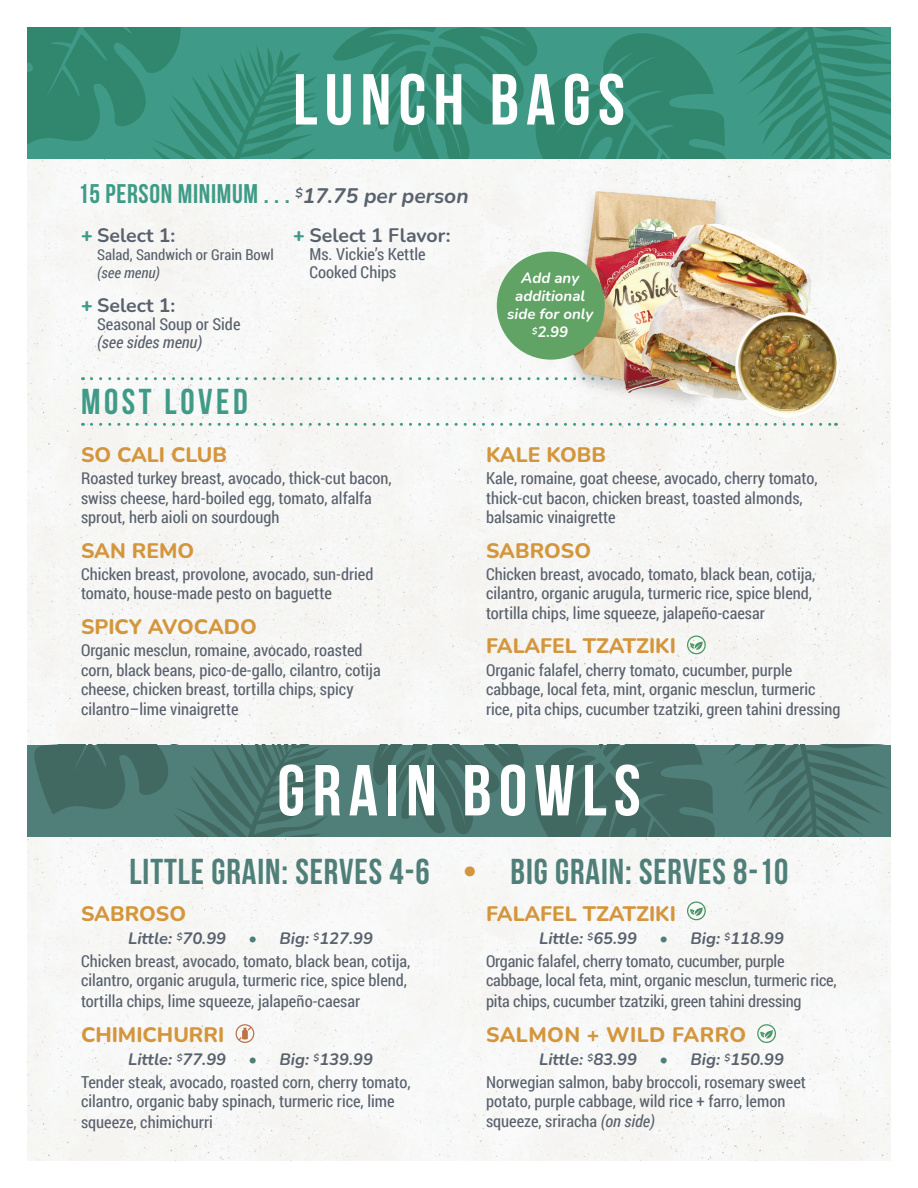
<style>
.page{position:relative;width:918px;height:1188px;background:#fff}
.page>*{position:absolute;margin:0;border:0;box-sizing:border-box;transform-origin:0 0}
.Headline{font:700 72px "Bebas Neue";letter-spacing:.1em;color:#fff}
.Grain_Subhead{font:700 36px "Bebas Neue";letter-spacing:.025em;color:#4f7f78}
.Lunch_Bags_Small_Subhead{font:700 36px "Bebas Neue";letter-spacing:.1em;color:#3f9b87}
.Lunch_Bags_Subhead{font:700 27px "Bebas Neue";letter-spacing:.025em;color:#3f9b87}
.Lunch_Bags_Menu_Item_Title{font:800 21px "Nunito";color:#d4963c}
.Grain_Menu_Item_Title{font:800 21px "Nunito";color:#d4963c}
.Grain_Menu_Item_Title-2{font:800 21px "Nunito";letter-spacing:.02em;color:#d4963c}
.t1{font:700 19.5px "Nunito";color:#59616d}
.Lunch_Bags_Menu_Item{font:16.5px/19.5px "Roboto Condensed";color:#59616d}
.Grain_Menu_Item{font:16.5px/19.5px "Roboto Condensed";color:#59616d}
.Grain_Prices{font:italic 700 16.5px "Nunito";color:#59616d}
.t2{font:15px/18px "Roboto Condensed";color:#59616d}
.Bubble_Text{font:italic 700 15px/18px "Nunito";color:#fff;text-align:center}
.s1{font-family:"Nunito";font-style:italic;font-size:21px;color:#59616d}
.s2{font-family:"Quicksand";color:#3f9b87}
.s3{font-style:italic}
.s4{color:#d4963c}
.s5{font-weight:300;font-style:normal;color:#4f7f78}
</style>
<div class="page">
<div style="left:27px;top:158px;width:864px;height:1003px;background:#f7f7f6"></div>
<svg style="left:91px;top:377px;width:471px;height:3px"></svg>
<svg style="left:91px;top:423px;width:746px;height:3px"></svg>
<svg style="left:27px;top:27px;width:291px;height:131px;background:#38917b"></svg>
<svg style="left:327px;top:27px;width:564px;height:131px;background:#38907a"></svg>
<svg style="left:27px;top:745px;width:304px;height:91px;background:#49756e"></svg>
<svg style="left:339px;top:745px;width:552px;height:91px;background:#48746d"></svg>
<img style="left:562px;top:187px;width:278px;height:231px">
<div style="left:497px;top:252px;width:108px;height:108px;background:#60a365;border-radius:50%"></div>
<svg style="left:687px;top:902px;width:19px;height:18px"></svg>
<svg style="left:687px;top:636px;width:19px;height:18px"></svg>
<svg style="left:236px;top:1024px;width:18px;height:19px"></svg>
<svg style="left:757px;top:1024px;width:19px;height:19px"></svg>
<p class="Headline" style="left:293px;top:60px;width:333px">LUNCH BAGS</p>
<p class="Lunch_Bags_Subhead" style="left:78px;top:179px;width:392px">15 PERSON MINIMUM . . . <sup>$</sup><span class="s1">17.75 per person</span></p>
<p class="t1" style="left:81px;top:222px;width:96px"><span class="s2">+</span> Select 1:</p>
<p class="t2" style="left:97px;top:245px;width:178px">Salad, Sandwich or Grain Bowl <span class="s3">(see menu)</span></p>
<p class="t1" style="left:81px;top:291px;width:96px"><span class="s2">+</span> Select 1:</p>
<p class="Lunch_Bags_Menu_Item" style="left:97px;top:314px;width:145px;line-height:18px">Seasonal Soup or Side <span class="s3">(see sides menu)</span></p>
<p class="Lunch_Bags_Small_Subhead" style="left:81px;top:382px;width:168px">MOST LOVED</p>
<p class="t1" style="left:293px;top:222px;width:159px"><span class="s2">+</span> Select 1 Flavor:</p>
<p class="Lunch_Bags_Menu_Item" style="left:309px;top:245px;width:118px;line-height:18px">Ms. Vickie’s Kettle<br>Cooked Chips</p>
<p class="Lunch_Bags_Menu_Item_Title" style="left:81px;top:440px;width:148px">SO CALI CLUB</p>
<p class="Lunch_Bags_Menu_Item" style="left:81px;top:468px;width:312px">Roasted turkey breast, avocado, thick-cut bacon, swiss cheese, hard-boiled egg, tomato, alfalfa sprout, herb aioli on sourdough</p>
<p class="Lunch_Bags_Menu_Item_Title" style="left:81px;top:535px;width:115px">SAN REMO</p>
<p class="Lunch_Bags_Menu_Item" style="left:81px;top:564px;width:294px">Chicken breast, provolone, avocado, sun-dried tomato, house-made pesto on baguette</p>
<p class="Lunch_Bags_Menu_Item_Title" style="left:81px;top:612px;width:177px">SPICY AVOCADO</p>
<p class="Lunch_Bags_Menu_Item" style="left:81px;top:640px;width:301px">Organic mesclun, romaine, avocado, roasted corn, black beans, pico-de-gallo, cilantro, cotija cheese, chicken breast, tortilla chips, spicy cilantro–lime vinaigrette</p>
<p class="Bubble_Text" style="left:507px;top:269px;width:88px">Add any additional side for only <sup>$</sup>2.99</p>
<p class="Lunch_Bags_Menu_Item_Title" style="left:486px;top:440px;width:122px">KALE KOBB</p>
<p class="Lunch_Bags_Menu_Item" style="left:486px;top:468px;width:333px">Kale, romaine, goat cheese, avocado, cherry tomato, thick-cut bacon, chicken breast, toasted almonds, balsamic vinaigrette</p>
<p class="Lunch_Bags_Menu_Item_Title" style="left:486px;top:535px;width:107px">SABROSO</p>
<p class="Lunch_Bags_Menu_Item" style="left:486px;top:564px;width:331px">Chicken breast, avocado, tomato, black bean, cotija, cilantro, organic arugula, turmeric rice, spice blend, tortilla chips, lime squeeze, jalapeño-caesar</p>
<p class="Lunch_Bags_Menu_Item_Title" style="left:486px;top:631px;width:191px">FALAFEL TZATZIKI</p>
<p class="Lunch_Bags_Menu_Item" style="left:486px;top:659px;width:356px">Organic falafel, cherry tomato, cucumber, purple cabbage, local feta, mint, organic mesclun, turmeric rice, pita chips, cucumber tzatziki, green tahini dressing</p>
<p class="Headline" style="left:277px;top:751px;width:365px">GRAIN BOWLS</p>
<p class="Grain_Subhead" style="left:129px;top:852px;width:661px">LITTLE GRAIN: SERVES 4-6 <span class="s4">•</span> BIG GRAIN: SERVES 8-10</p>
<p class="Grain_Menu_Item_Title" style="left:81px;top:899px;width:107px">SABROSO</p>
<p class="Grain_Prices" style="left:128px;top:927px;width:100px">Little: <sup>$</sup>70.99</p>
<p class="Grain_Prices" style="left:249px;top:927px;width:126px"><span class="s5">•</span> Big: <sup>$</sup>127.99</p>
<p class="Grain_Menu_Item" style="left:81px;top:951px;width:331px">Chicken breast, avocado, tomato, black bean, cotija, cilantro, organic arugula, turmeric rice, spice blend,</p>
<p class="Grain_Menu_Item" style="left:81px;top:991px;width:281px">tortilla chips, lime squeeze, jalapeño-caesar</p>
<p class="Grain_Menu_Item_Title" style="left:81px;top:1019px;width:145px">CHIMICHURRI</p>
<p class="Grain_Prices" style="left:128px;top:1048px;width:100px">Little: <sup>$</sup>77.99</p>
<p class="Grain_Prices" style="left:249px;top:1048px;width:126px"><span class="s5">•</span> Big: <sup>$</sup>139.99</p>
<p class="Grain_Menu_Item" style="left:81px;top:1071px;width:331px">Tender steak, avocado, roasted corn, cherry tomato, cilantro, organic baby spinach, turmeric rice, lime</p>
<p class="Grain_Menu_Item" style="left:81px;top:1112px;width:133px">squeeze, chimichurri</p>
<p class="Grain_Menu_Item_Title" style="left:486px;top:899px;width:191px">FALAFEL TZATZIKI</p>
<p class="Grain_Prices" style="left:539px;top:927px;width:100px">Little: <sup>$</sup>65.99</p>
<p class="Grain_Prices" style="left:659px;top:927px;width:126px"><span class="s5">•</span> Big: <sup>$</sup>118.99</p>
<p class="Grain_Menu_Item" style="left:486px;top:951px;width:352px">Organic falafel, cherry tomato, cucumber, purple cabbage, local feta, mint, organic mesclun, turmeric rice,</p>
<p class="Grain_Menu_Item" style="left:486px;top:991px;width:317px">pita chips, cucumber tzatziki, green tahini dressing</p>
<p class="Grain_Menu_Item_Title-2" style="left:486px;top:1019px;width:262px">SALMON + WILD FARRO</p>
<p class="Grain_Prices" style="left:539px;top:1048px;width:100px">Little: <sup>$</sup>83.99</p>
<p class="Grain_Prices" style="left:659px;top:1048px;width:126px"><span class="s5">•</span> Big: <sup>$</sup>150.99</p>
<p class="Grain_Menu_Item" style="left:486px;top:1071px;width:321px">Norwegian salmon, baby broccoli, rosemary sweet potato, purple cabbage, wild rice + farro, lemon squeeze, sriracha <span class="s3">(on side)</span></p>
</div>
